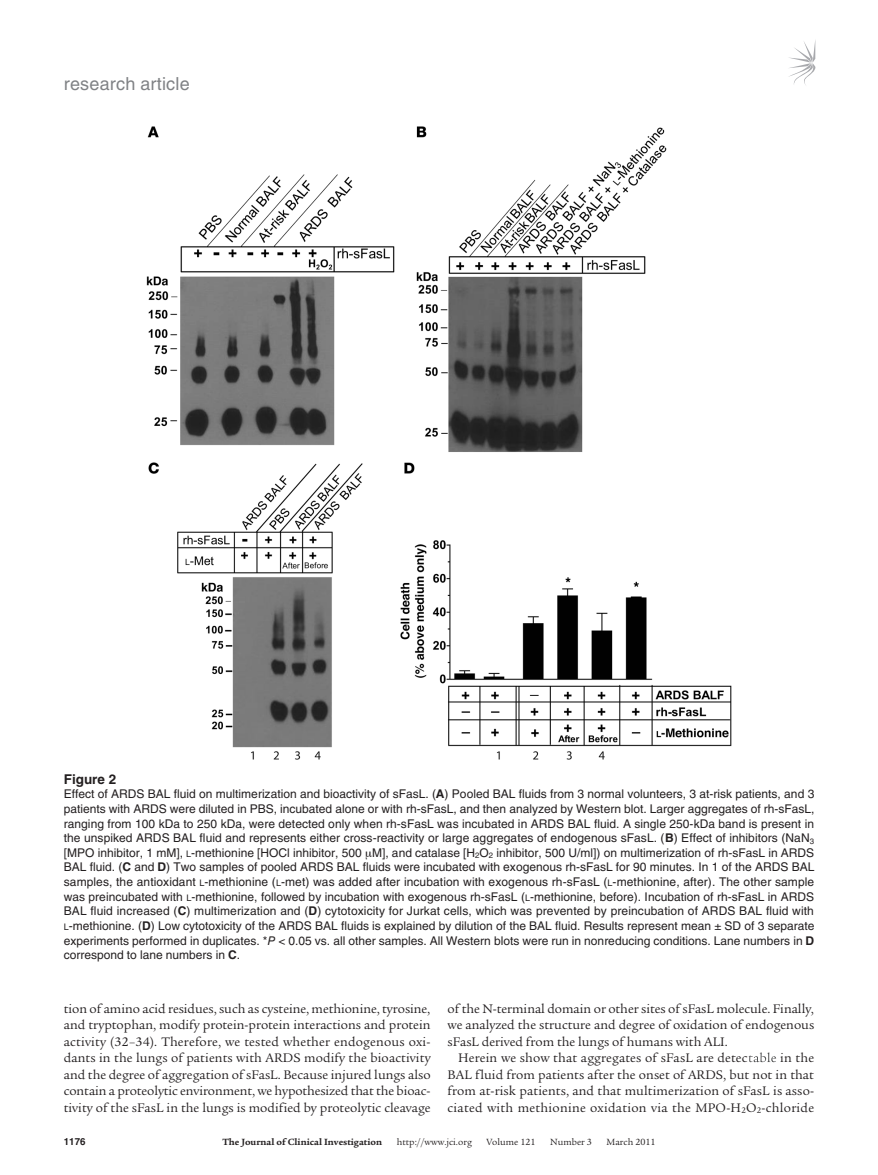
<style>
.page{position:relative;width:878px;height:1175px;background:#fff}
.page>*{position:absolute;margin:0;border:0;box-sizing:border-box;transform-origin:0 0}
.t1{font:18px "Helvetica LT Std";letter-spacing:.01em;color:#808285}
.t2{font:13.5px/16.5px "Legacy Serif Std";color:#231f20;text-align:justify}
.t3{font:700 13.5px "Helvetica LT Std";color:#231f20}
.t4{font:12px/14.7px "Helvetica LT Std";color:#231f20;text-align:justify}
.t5{font:9.75px "Legacy Serif Std";color:#231f20}
.t6{font:700 9.75px "Legacy Serif Std";color:#231f20}
.t7{font:700 9.75px "Helvetica LT Std";color:#231f20}
.s1{font-weight:700}
.s2{font-size:9px}
.s3{font-style:italic}
.s4{color:#fff}
</style>
<div class="page">
<svg style="left:789px;top:42px;width:26px;height:43px"></svg>
<img style="left:146px;top:126px;width:586px;height:634px">
<h1 class="t1" style="left:64px;top:73px;width:127px">research article</h1>
<p class="t3" style="left:64px;top:770px;width:54px">Figure 2</p>
<p class="t4" style="left:64px;top:786px;width:752px">Effect of ARDS BAL fluid on multimerization and bioactivity of sFasL. (<span class="s1">A</span>) Pooled BAL fluids from 3 normal volunteers, 3 at-risk patients, and 3 patients with ARDS were diluted in PBS, incubated alone or with rh-sFasL, and then analyzed by Western blot. Larger aggregates of rh-sFasL, ranging from 100 kDa to 250 kDa, were detected only when rh-sFasL was incubated in ARDS BAL fluid. A single 250-kDa band is present in the unspiked ARDS BAL fluid and represents either cross-reactivity or large aggregates of endogenous sFasL. (<span class="s1">B</span>) Effect of inhibitors (NaN<sub>3 </sub>[MPO inhibitor, 1 mM], <span class="s2">l</span>-methionine [HOCl inhibitor, 500 M], and catalase [H<sub>2</sub>O<sub>2</sub> inhibitor, 500 U/ml]) on multimerization of rh-sFasL in ARDS BAL fluid. (<span class="s1">C</span> and <span class="s1">D</span>) Two samples of pooled ARDS BAL fluids were incubated with exogenous rh-sFasL for 90 minutes. In 1 of the ARDS BAL samples, the antioxidant <span class="s2">l</span>-methionine (<span class="s2">l</span>-met) was added after incubation with exogenous rh-sFasL (<span class="s2">l</span>-methionine, after). The other sample was preincubated with <span class="s2">l</span>-methionine, followed by incubation with exogenous rh-sFasL (<span class="s2">l</span>-methionine, before). Incubation of rh-sFasL in ARDS BAL fluid increased (<span class="s1">C</span>) multimerization and (<span class="s1">D</span>) cytotoxicity for Jurkat cells, which was prevented by preincubation of ARDS BAL fluid with <span class="s2">l</span>-methionine. (<span class="s1">D</span>) Low cytotoxicity of the ARDS BAL fluids is explained by dilution of the BAL fluid. Results represent mean ± SD of 3 separate experiments performed in duplicates. *<span class="s3">P</span> &lt; 0.05 vs. all other samples. All Western blots were run in nonreducing conditions. Lane numbers in <span class="s1">D </span>correspond to lane numbers in <span class="s1">C</span>.</p>
<p class="t2" style="left:64px;top:1000px;width:368px">tion of amino acid residues, such as cysteine, methionine, tyrosine, and tryptophan, modify protein-protein interactions and protein activity (32–34). Therefore, we tested whether endogenous oxi&shy;dants in the lungs of patients with ARDS modify the bioactivity and the degree of aggregation of sFasL. Because injured lungs also contain a proteolytic environment, we hypothesized that the bioac&shy;tivity of the sFasL in the lungs is modified by proteolytic cleavage</p>
<p class="t2" style="left:447px;top:1000px;width:368px">of the N-terminal domain or other sites of sFasL molecule. Finally, we analyzed the structure and degree of oxidation of endogenous sFasL derived from the lungs of humans with ALI.</p>
<p class="t2" style="left:447px;top:1049px;width:368px;text-indent:11px">Herein we show that aggregates of sFasL are detec<span class="s4">table</span> in the BAL fluid from patients after the onset of ARDS, but not in that from at-risk patients, and that multimerization of sFasL is asso&shy;ciated with methionine oxidation via the MPO-H<sub>2</sub>O<sub>2</sub>-chloride</p>
<p class="t7" style="left:64px;top:1135px;width:23px">1176</p>
<p class="t6" style="left:222px;top:1135px;width:161px">The Journal of Clinical Investigation</p>
<p class="t5" style="left:396px;top:1136px;width:77px">http://www.jci.org</p>
<p class="t5" style="left:486px;top:1136px;width:50px">Volume 121</p>
<p class="t5" style="left:550px;top:1136px;width:43px">Number 3</p>
<p class="t5" style="left:606px;top:1136px;width:51px">March 2011</p>
</div>
